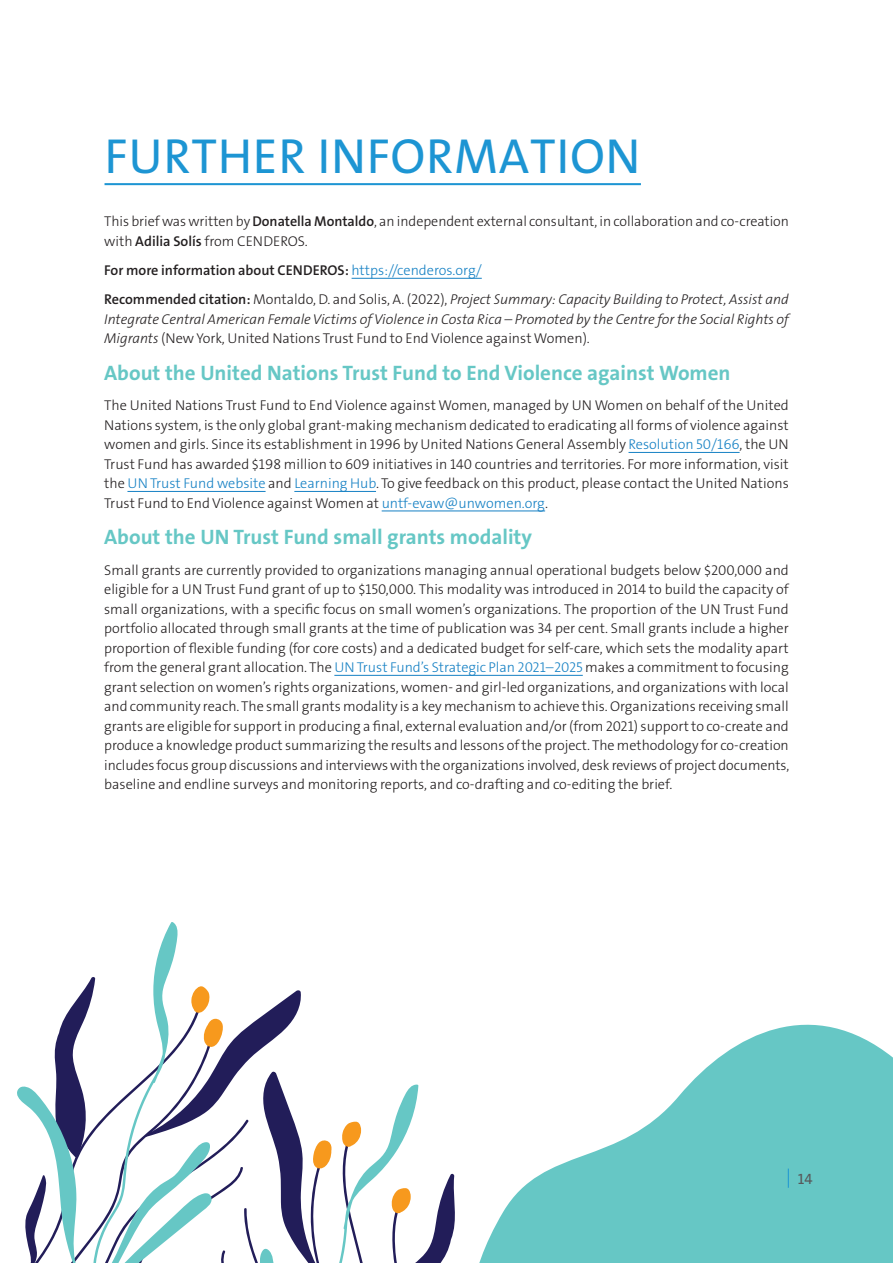
<style>
.page{position:relative;width:893px;height:1263px;background:#fff}
.page>*{position:absolute;margin:0;border:0;box-sizing:border-box;transform-origin:0 0}
.t1{font:49.5px "Grundfos The Sans OT 5 R";letter-spacing:.015em;color:#1d95d3}
.t2{font:21px "Grundfos The Sans OT 7 B";color:#66c7c5}
.t3{font:15px "Grundfos The Sans OT 5 R";color:#57585a}
.t4{font:14.25px/19.5px "Grundfos The Sans OT 3 L";color:#231f20;text-align:justify}
.t5{font:14.25px/19.5px "Grundfos The Sans OT 3 L Italic";color:#231f20}
.t6{font:14.25px "Grundfos The Sans OT 6 SB";color:#231f20}
.s1{font-family:"Grundfos The Sans OT 6 SB"}
.s2{font-family:"Grundfos The Sans OT 3 L";color:#1681c4}
.s3{font-family:"Grundfos The Sans OT 3 L"}
.s4{font-family:"Grundfos The Sans OT 3 L Italic"}
.s5{color:#1681c4}
</style>
<div class="page">
<svg style="left:479px;top:1024px;width:414px;height:239px;fill:#66c7c5"></svg>
<svg style="left:788px;top:1168px;width:1px;height:20px"></svg>
<hr style="left:105px;top:183px;width:536px;height:2px;background:#1d95d3">
<hr style="left:352px;top:278px;width:130px;height:1px;background:#1681c4">
<hr style="left:628px;top:452px;width:112px;height:1px;background:#1681c4">
<hr style="left:127px;top:491px;width:139px;height:1px;background:#1681c4">
<hr style="left:294px;top:491px;width:82px;height:1px;background:#1681c4">
<hr style="left:382px;top:511px;width:163px;height:1px;background:#1681c4">
<hr style="left:334px;top:675px;width:249px;height:1px;background:#1681c4">
<svg style="left:17px;top:922px;width:438px;height:341px"></svg>
<h1 class="t1" style="left:105px;top:124px;width:538px">FURTHER INFORMATION</h1>
<p class="t4" style="left:104px;top:212px;width:686px">This brief was written by <span class="s1">Donatella Montaldo</span>, an independent external consultant, in collaboration and co-creation with <span class="s1">Adilia Solís</span> from CENDEROS.</p>
<p class="t6" style="left:104px;top:261px;width:379px">For more information about CENDEROS: <span class="s2">https://cenderos.org/</span></p>
<p class="t5" style="left:104px;top:290px;width:686px"><span class="s1">Recommended citation:</span> <span class="s3">Montaldo, D. and Solis, A. (2022),</span> Project Summary: Capacity Building to Protect, Assist and<br>Integrate Central American Female Victims of Violence in Costa Rica – Promoted by the Centre for the Social Rights of</p>
<p class="t4" style="left:104px;top:329px;width:487px"><span class="s4">Migrants</span> (New York, United Nations Trust Fund to End Violence against Women).</p>
<h2 class="t2" style="left:104px;top:359px;width:628px">About the United Nations Trust Fund to End Violence against Women</h2>
<p class="t4" style="left:104px;top:396px;width:686px">The United Nations Trust Fund to End Violence against Women, managed by UN Women on behalf of the United Nations system, is the only global grant-making mechanism dedicated to eradicating all forms of violence against women and girls. Since its establishment in 1996 by United Nations General Assembly <span class="s5">Resolution 50/166</span>, the UN Trust Fund has awarded $198 million to 609 initiatives in 140 countries and territories. For more information, visit the <span class="s5">UN Trust Fund website</span> and <span class="s5">Learning Hub</span>. To give feedback on this product, please contact the United Nations Trust Fund to End Violence against Women at <span class="s5">untf-evaw@unwomen.org</span>.</p>
<h2 class="t2" style="left:104px;top:524px;width:429px">About the UN Trust Fund small grants modality</h2>
<p class="t4" style="left:104px;top:560px;width:687px">Small grants are currently provided to organizations managing annual operational budgets below $200,000 and eligible for a UN Trust Fund grant of up to $150,000. This modality was introduced in 2014 to build the capacity of small organizations, with a specific focus on small women’s organizations. The proportion of the UN Trust Fund portfolio allocated through small grants at the time of publication was 34 per cent. Small grants include a higher proportion of flexible funding (for core costs) and a dedicated budget for self-care, which sets the modality apart from the general grant allocation. The <span class="s5">UN Trust Fund’s Strategic Plan 2021–2025</span> makes a commitment to focusing grant selection on women’s rights organizations, women- and girl-led organizations, and organizations with local and community reach. The small grants modality is a key mechanism to achieve this. Organizations receiving small grants are eligible for support in producing a final, external evaluation and/or (from 2021) support to co-create and produce a knowledge product summarizing the results and lessons of the project. The methodology for co-creation includes focus group discussions and interviews with the organizations involved, desk reviews of project documents, baseline and endline surveys and monitoring reports, and co-drafting and co-editing the brief.</p>
<p class="t3" style="left:798px;top:1169px;width:16px">14</p>
</div>
